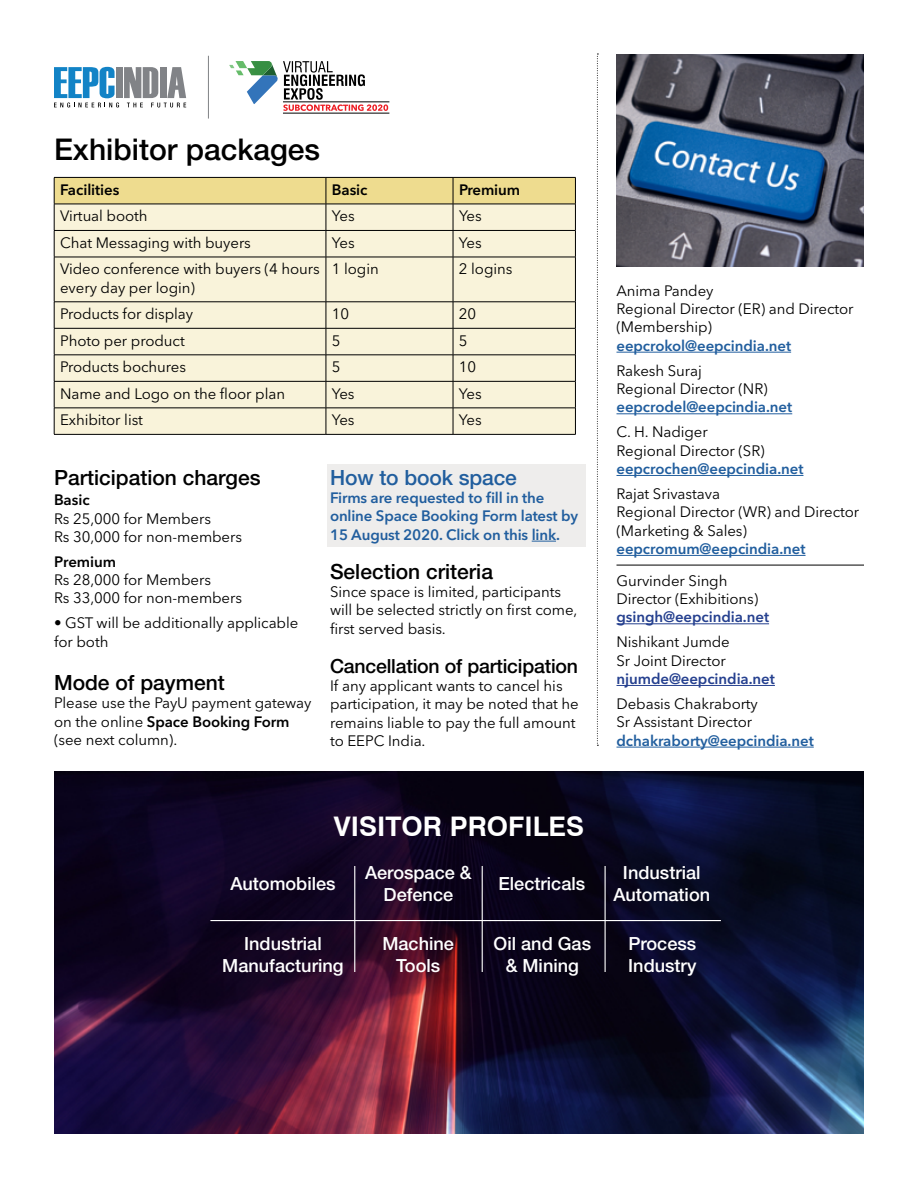
<style>
.page{position:relative;width:918px;height:1188px;background:#fff}
.page>*{position:absolute;margin:0;border:0;box-sizing:border-box;transform-origin:0 0}
.t1{font:500 30px "Helvetica Neue LT Std";color:#000}
.t2{font:700 27px "Swiss 721 BT";color:#fff}
.t3{font:500 21px "Helvetica Neue LT Std";color:#000}
.t4{font:500 21px "Helvetica Neue LT Std";letter-spacing:-.005em;color:#215e9e}
.t5{font:500 19.5px "Helvetica Neue LT Std";letter-spacing:-.01em;color:#000}
.t6{font:500 18.15px/21.8px "Helvetica Neue LT Std";color:#fff;text-align:center}
.t7{font:15px/18.3px "Avenir Next LT Pro";letter-spacing:-.005em;color:#000}
.t8{font:600 15px/18.1px "Avenir Next LT Pro";letter-spacing:-.005em;color:#215e9e}
.t9{font:600 15px "Avenir Next LT Pro";letter-spacing:-.005em;color:#000}
.t10{font:600 15px "Avenir Next LT Pro";letter-spacing:-.005em;color:#25408f}
.s1{font-weight:600}
.s2{font-weight:600;color:#25408f}
</style>
<div class="page">
<div style="left:327px;top:465px;width:258px;height:82px;background:#eeedec"></div>
<svg style="left:597px;top:54px;width:1px;height:692px"></svg>
<hr style="left:616px;top:352px;width:175px;height:1px;background:#215e9e">
<hr style="left:616px;top:413px;width:176px;height:1px;background:#215e9e">
<hr style="left:616px;top:475px;width:187px;height:1px;background:#215e9e">
<hr style="left:616px;top:565px;width:248px;height:1px;background:#000">
<hr style="left:616px;top:555px;width:190px;height:1px;background:#215e9e">
<hr style="left:616px;top:623px;width:153px;height:1px;background:#25408f">
<hr style="left:616px;top:685px;width:159px;height:1px;background:#25408f">
<hr style="left:616px;top:747px;width:198px;height:1px;background:#215e9e">
<svg style="left:532px;top:541px;width:24px;height:1px"></svg>
<div style="left:55px;top:258px;width:520px;height:176px;background:#f9f3da"></div>
<svg style="left:54px;top:177px;width:522px;height:80px;background:#e9dfb7"></svg>
<hr style="left:54px;top:257px;width:272px;height:1px;background:#000">
<hr style="left:54px;top:257px;width:1px;height:45px;background:#000">
<hr style="left:326px;top:257px;width:127px;height:1px;background:#000">
<hr style="left:326px;top:257px;width:1px;height:45px;background:#000">
<hr style="left:453px;top:257px;width:123px;height:1px;background:#000">
<hr style="left:453px;top:257px;width:1px;height:45px;background:#000">
<hr style="left:575px;top:257px;width:1px;height:45px;background:#000">
<hr style="left:54px;top:302px;width:272px;height:1px;background:#000">
<hr style="left:326px;top:302px;width:127px;height:1px;background:#000">
<hr style="left:453px;top:302px;width:123px;height:1px;background:#000">
<hr style="left:54px;top:328px;width:272px;height:1px;background:#000">
<hr style="left:326px;top:328px;width:127px;height:1px;background:#000">
<hr style="left:453px;top:328px;width:123px;height:1px;background:#000">
<hr style="left:54px;top:355px;width:272px;height:1px;background:#000">
<hr style="left:326px;top:355px;width:127px;height:1px;background:#000">
<hr style="left:453px;top:355px;width:123px;height:1px;background:#000">
<hr style="left:54px;top:381px;width:272px;height:1px;background:#000">
<hr style="left:326px;top:381px;width:127px;height:1px;background:#000">
<hr style="left:453px;top:381px;width:123px;height:1px;background:#000">
<hr style="left:54px;top:408px;width:272px;height:1px;background:#000">
<svg style="left:54px;top:302px;width:1px;height:132px"></svg>
<hr style="left:326px;top:408px;width:127px;height:1px;background:#000">
<svg style="left:326px;top:302px;width:1px;height:132px"></svg>
<hr style="left:453px;top:408px;width:123px;height:1px;background:#000">
<svg style="left:453px;top:302px;width:1px;height:132px"></svg>
<svg style="left:575px;top:303px;width:1px;height:131px"></svg>
<hr style="left:54px;top:434px;width:272px;height:1px;background:#000">
<hr style="left:326px;top:434px;width:127px;height:1px;background:#000">
<hr style="left:453px;top:434px;width:123px;height:1px;background:#000">
<img style="left:616px;top:54px;width:248px;height:212px">
<img style="left:54px;top:772px;width:810px;height:362px">
<hr style="left:210px;top:920px;width:511px;height:1px;background:#fff">
<hr style="left:354px;top:866px;width:1px;height:106px;background:#fff">
<hr style="left:482px;top:866px;width:1px;height:106px;background:#fff">
<hr style="left:605px;top:866px;width:1px;height:106px;background:#fff">
<svg style="left:54px;top:67px;width:132px;height:40px"></svg>
<hr style="left:208px;top:56px;width:1px;height:63px;background:#808285">
<svg style="left:229px;top:61px;width:159px;height:50px"></svg>
<hr style="left:283px;top:102px;width:106px;height:1px;background:#000">
<hr style="left:283px;top:113px;width:106px;height:1px;background:#000">
<p class="t1" style="left:54px;top:132px;width:268px">Exhibitor packages</p>
<p class="t9" style="left:60px;top:180px;width:61px">Facilities</p>
<p class="t9" style="left:332px;top:180px;width:37px">Basic</p>
<p class="t9" style="left:459px;top:180px;width:63px">Premium</p>
<p class="t7" style="left:60px;top:207px;width:89px">Virtual booth</p>
<p class="t7" style="left:332px;top:207px;width:24px">Yes</p>
<p class="t7" style="left:459px;top:207px;width:24px">Yes</p>
<p class="t7" style="left:60px;top:233px;width:192px">Chat Messaging with buyers</p>
<p class="t7" style="left:332px;top:233px;width:24px">Yes</p>
<p class="t7" style="left:459px;top:233px;width:24px">Yes</p>
<p class="t7" style="left:60px;top:260px;width:261px">Video conference with buyers (4 hours every day per login)</p>
<p class="t7" style="left:332px;top:260px;width:48px">1 login</p>
<p class="t7" style="left:459px;top:260px;width:55px">2 logins</p>
<p class="t7" style="left:60px;top:305px;width:135px">Products for display</p>
<p class="t7" style="left:332px;top:305px;width:19px">10</p>
<p class="t7" style="left:459px;top:305px;width:19px">20</p>
<p class="t7" style="left:60px;top:331px;width:126px">Photo per product</p>
<p class="t7" style="left:332px;top:331px;width:10px">5</p>
<p class="t7" style="left:459px;top:331px;width:10px">5</p>
<p class="t7" style="left:60px;top:358px;width:128px">Products bochures</p>
<p class="t7" style="left:332px;top:358px;width:10px">5</p>
<p class="t7" style="left:459px;top:358px;width:19px">10</p>
<p class="t7" style="left:60px;top:384px;width:226px">Name and Logo on the floor plan</p>
<p class="t7" style="left:332px;top:384px;width:24px">Yes</p>
<p class="t7" style="left:459px;top:384px;width:24px">Yes</p>
<p class="t7" style="left:60px;top:411px;width:84px">Exhibitor list</p>
<p class="t7" style="left:332px;top:411px;width:24px">Yes</p>
<p class="t7" style="left:459px;top:411px;width:24px">Yes</p>
<p class="t3" style="left:54px;top:465px;width:208px">Participation charges</p>
<p class="t7" style="left:54px;top:491px;width:190px"><span class="s1">Basic<br></span>Rs 25,000 for Members<br>Rs 30,000 for non-members</p>
<p class="t7" style="left:54px;top:552px;width:190px"><span class="s1">Premium<br></span>Rs 28,000 for Members<br>Rs 33,000 for non-members</p>
<p class="t7" style="left:54px;top:614px;width:246px">• GST will be additionally applicable for both</p>
<p class="t3" style="left:54px;top:670px;width:172px">Mode of payment</p>
<p class="t7" style="left:54px;top:694px;width:259px">Please use the PayU payment gateway on the online <span class="s1">Space Booking Form </span>(see next column).</p>
<h3 class="t4" style="left:330px;top:465px;width:189px">How to book space</h3>
<p class="t8" style="left:330px;top:489px;width:250px">Firms are requested to fill in the online Space Booking Form latest by<br>15 August 2020. Click on this link.</p>
<h3 class="t3" style="left:330px;top:559px;width:165px">Selection criteria</h3>
<p class="t7" style="left:330px;top:583px;width:249px">Since space is limited, participants will be selected strictly on first come, first served basis.</p>
<h3 class="t5" style="left:330px;top:655px;width:250px">Cancellation of participation</h3>
<p class="t7" style="left:330px;top:677px;width:250px">If any applicant wants to cancel his participation, it may be noted that he remains liable to pay the full amount to EEPC India.</p>
<p class="t2" style="left:334px;top:808px;width:252px">VISITOR PROFILES</p>
<p class="t7" style="left:616px;top:281px;width:99px">Anima Pandey</p>
<p class="t7" style="left:616px;top:300px;width:239px">Regional Director (ER) and Director (Membership)</p>
<p class="t8" style="left:616px;top:336px;width:176px">eepcrokol@eepcindia.net</p>
<p class="t7" style="left:616px;top:361px;width:153px">Rakesh Suraj<br>Regional Director (NR)</p>
<p class="t8" style="left:616px;top:398px;width:177px">eepcrodel@eepcindia.net</p>
<p class="t7" style="left:616px;top:423px;width:93px">C. H. Nadiger</p>
<p class="t7" style="left:616px;top:441px;width:150px">Regional Director (SR)</p>
<p class="t8" style="left:616px;top:460px;width:188px">eepcrochen@eepcindia.net</p>
<p class="t7" style="left:616px;top:485px;width:105px">Rajat Srivastava</p>
<p class="t7" style="left:616px;top:503px;width:244px">Regional Director (WR) and Director (Marketing &amp; Sales)</p>
<p class="t8" style="left:616px;top:539px;width:191px">eepcromum@eepcindia.net</p>
<p class="t7" style="left:616px;top:571px;width:112px">Gurvinder Singh</p>
<p class="t7" style="left:616px;top:590px;width:154px">Director (Exhibitions) <span class="s2">gsingh@eepcindia.net</span></p>
<p class="t7" style="left:616px;top:633px;width:115px">Nishikant Jumde</p>
<p class="t7" style="left:616px;top:651px;width:111px">Sr Joint Director</p>
<p class="t10" style="left:616px;top:670px;width:160px">njumde@eepcindia.net</p>
<p class="t7" style="left:616px;top:695px;width:143px">Debasis Chakraborty<br>Sr Assistant Director</p>
<p class="t8" style="left:616px;top:731px;width:199px">dchakraborty@eepcindia.net</p>
<p class="t6" style="left:230px;top:872px;width:107px">Automobiles</p>
<p class="t6" style="left:365px;top:861px;width:108px">Aerospace &amp;<br>Defence</p>
<p class="t6" style="left:499px;top:872px;width:88px">Electricals</p>
<p class="t6" style="left:613px;top:861px;width:98px">Industrial<br>Automation</p>
<p class="t6" style="left:222px;top:933px;width:123px">Industrial<br>Manufacturing</p>
<p class="t6" style="left:382px;top:933px;width:73px">Machine<br>Tools</p>
<p class="t6" style="left:494px;top:933px;width:99px">Oil and Gas &amp; Mining</p>
<p class="t6" style="left:628px;top:933px;width:70px;text-align:left">Process<br>Industry</p>
</div>
